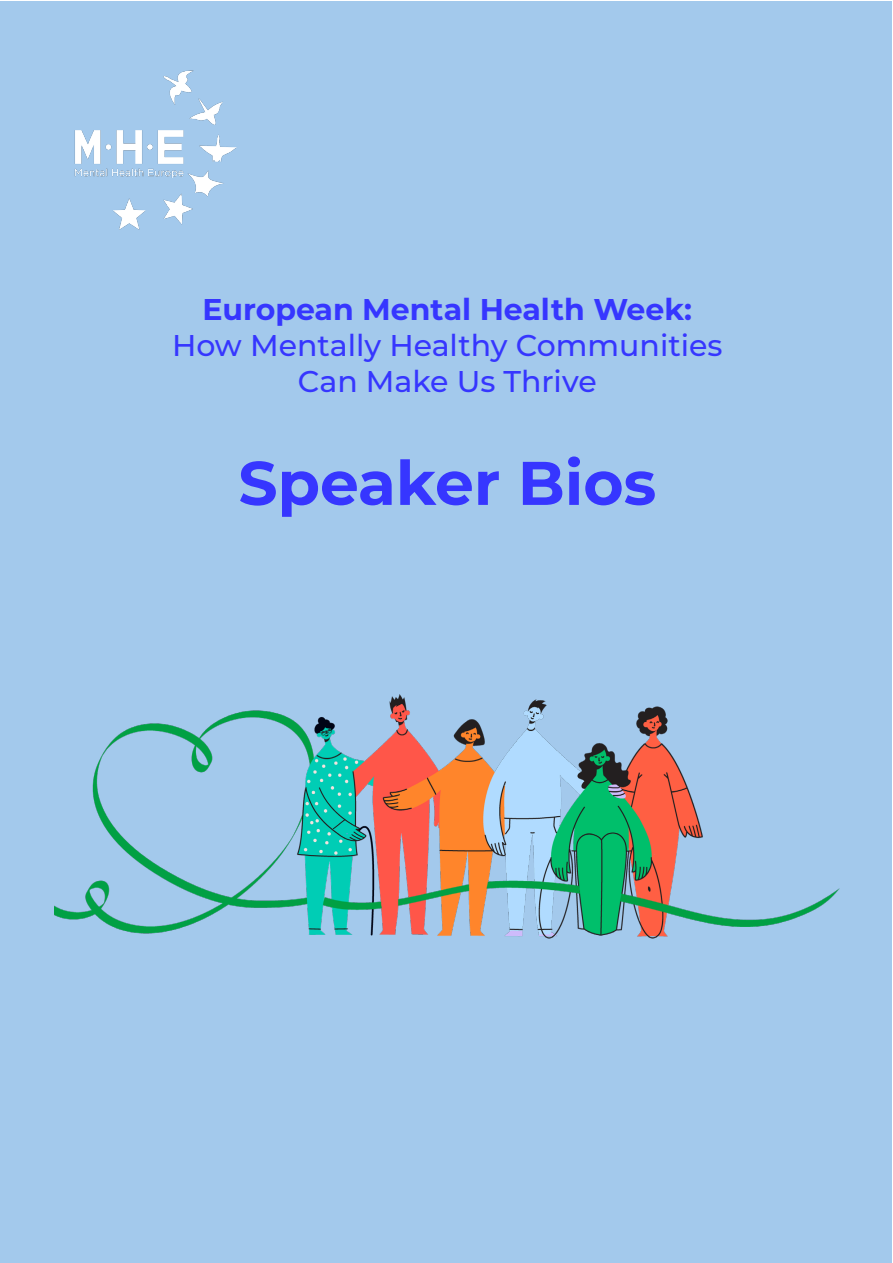
<style>
.page{position:relative;width:893px;height:1263px;background:#fff}
.page>*{position:absolute;margin:0;border:0;box-sizing:border-box;transform-origin:0 0}
.t1{font:700 61.5px "Montserrat";color:#3636ff}
.t2{font:500 30px "Montserrat";color:#3636ff}
.t3{font:700 30px "Montserrat";color:#3636ff}
</style>
<div class="page">
<div style="left:1px;top:1px;width:891px;height:1261px;background:#a3c9ec"></div>
<img style="left:55px;top:694px;width:785px;height:245px">
<img style="left:74px;top:70px;width:163px;height:160px">
<p class="t3" style="left:202px;top:288px;width:491px">European Mental Health Week:</p>
<p class="t2" style="left:172px;top:324px;width:552px">How Mentally Healthy Communities</p>
<p class="t2" style="left:298px;top:360px;width:300px">Can Make Us Thrive</p>
<p class="t1" style="left:238px;top:439px;width:419px">Speaker Bios</p>
</div>
